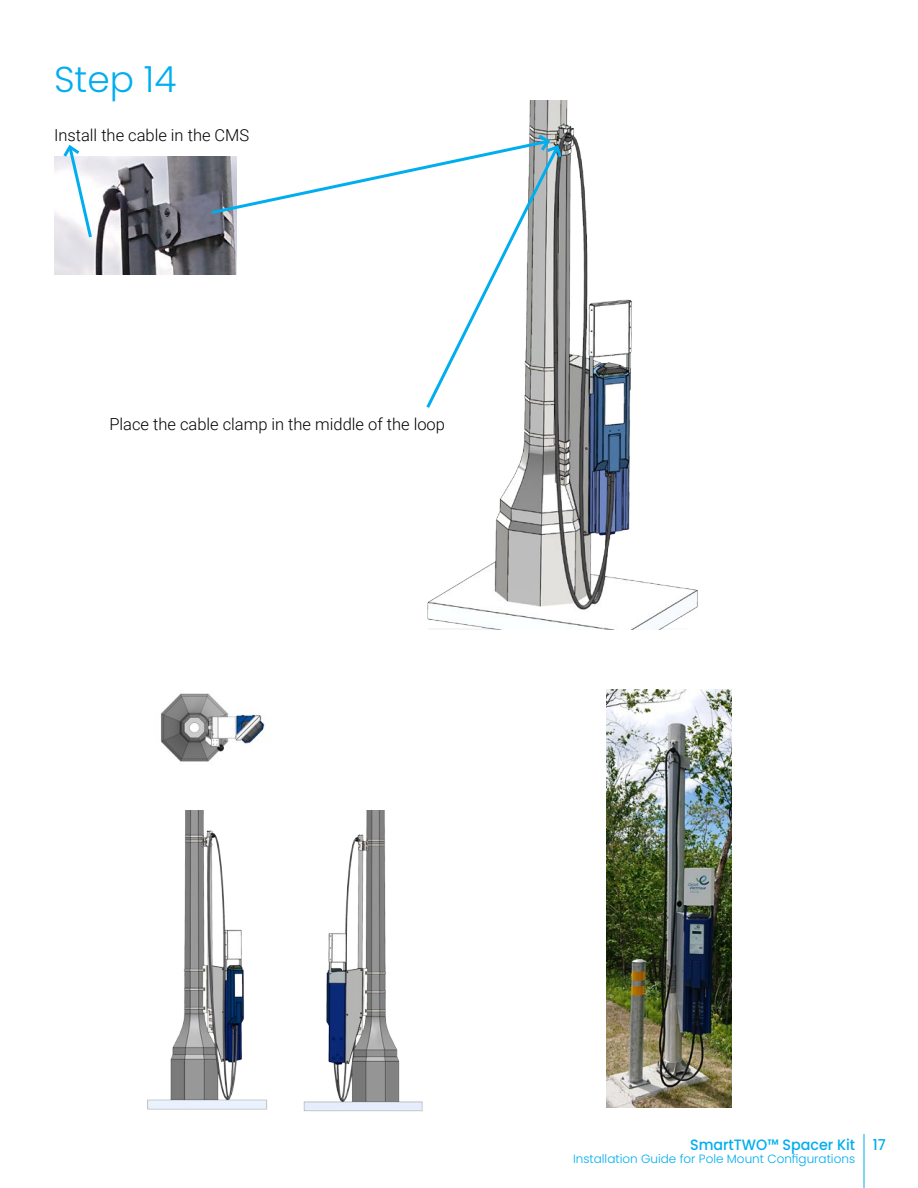
<style>
.page{position:relative;width:918px;height:1188px;background:#fff}
.page>*{position:absolute;margin:0;border:0;box-sizing:border-box;transform-origin:0 0}
.t1{font:300 36px "Poppins";color:#00aeef}
.t2{font:300 16.5px "Roboto";color:#000}
.t3{font:500 15px "Poppins";color:#00aeef;scale:.95 1}
.t4{font:300 12px "Poppins";color:#00aeef}
</style>
<div class="page">
<hr style="left:864px;top:1134px;width:1px;height:54px;background:#00aeef">
<img style="left:147px;top:811px;width:120px;height:299px">
<img style="left:303px;top:811px;width:120px;height:301px">
<img style="left:161px;top:693px;width:104px;height:69px">
<img style="left:606px;top:689px;width:126px;height:419px">
<img style="left:54px;top:156px;width:155px;height:118px">
<img style="left:427px;top:100px;width:271px;height:530px">
<svg style="left:61px;top:144px;width:33px;height:97px"></svg>
<svg style="left:209px;top:132px;width:355px;height:279px"></svg>
<h1 class="t1" style="left:54px;top:58px;width:124px">Step 14</h1>
<p class="t2" style="left:54px;top:124px;width:197px">Install the cable in the CMS</p>
<p class="t2" style="left:109px;top:412px;width:337px">Place the cable clamp in the middle of the loop</p>
<p class="t3" style="left:690px;top:1136px;width:208px">SmartTWO™ Spacer Kit 17</p>
<p class="t4" style="left:573px;top:1152px;width:284px">Installation Guide for Pole Mount Configurations</p>
</div>
